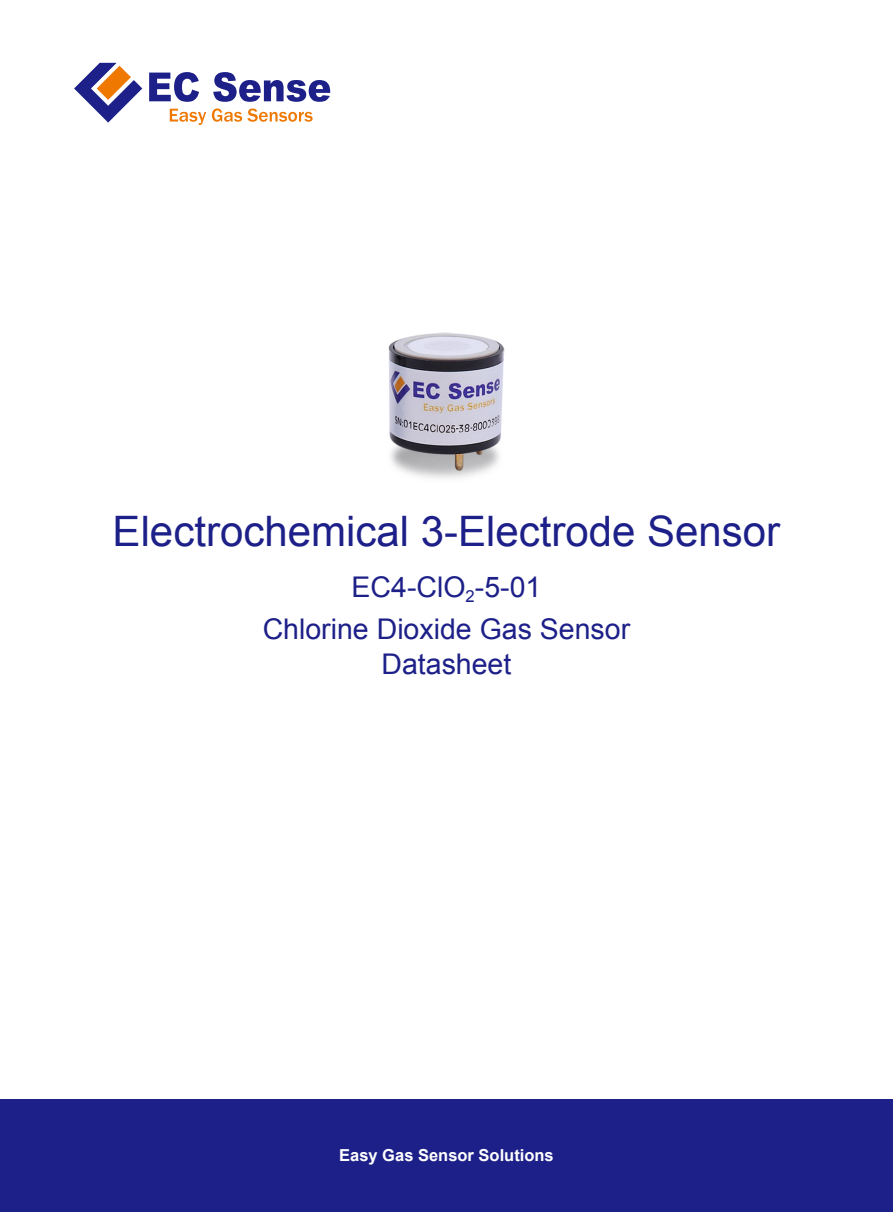
<style>
.page{position:relative;width:893px;height:1212px;background:#fff}
.page>*{position:absolute;margin:0;border:0;box-sizing:border-box;transform-origin:0 0}
.t1{font:42px "Arial";color:#1d2088}
.t2{font:28.5px/42.3px "Arial";color:#1d2088;text-align:center}
.t3{font:700 16.5px "Arial";color:#fff}
</style>
<div class="page">
<svg style="left:149px;top:72px;width:50px;height:30px"></svg>
<svg style="left:213px;top:72px;width:117px;height:30px"></svg>
<svg style="left:74px;top:63px;width:68px;height:60px"></svg>
<svg style="left:170px;top:109px;width:36px;height:16px"></svg>
<svg style="left:212px;top:108px;width:101px;height:14px"></svg>
<img style="left:388px;top:332px;width:117px;height:147px">
<div style="left:0;top:1099px;width:893px;height:113px;background:#1d2088"></div>
<h1 class="t1" style="left:113px;top:504px;width:669px">Electrochemical 3-Electrode Sensor</h1>
<p class="t2" style="left:263px;top:566px;width:369px">EC4-ClO<sub>2</sub>-5-01<br>Chlorine Dioxide Gas Sensor</p>
<p class="t2" style="left:381px;top:643px;width:131px">Datasheet</p>
<p class="t3" style="left:339px;top:1144px;width:216px">Easy Gas Sensor Solutions</p>
</div>
